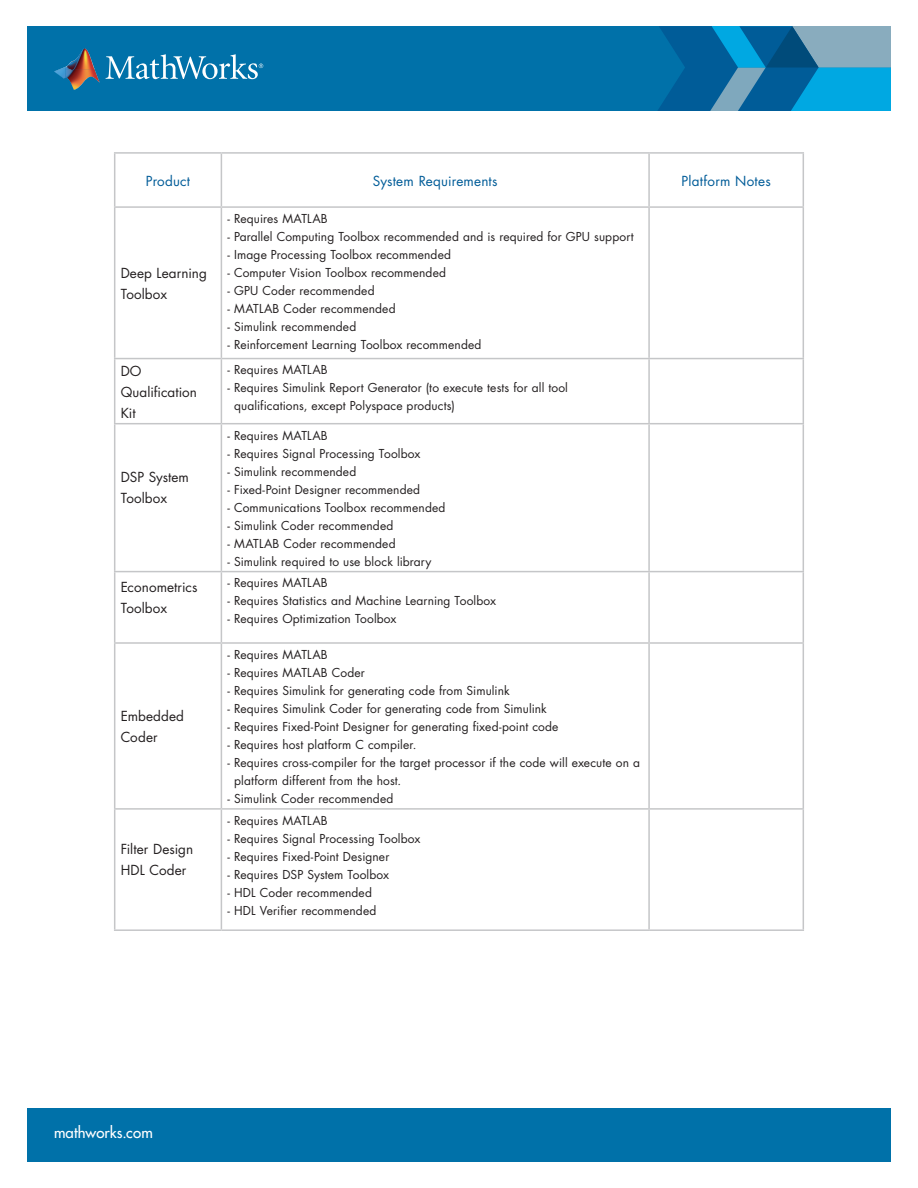
<style>
.page{position:relative;width:918px;height:1188px;background:#fff}
.page>*{position:absolute;margin:0;border:0;box-sizing:border-box;transform-origin:0 0}
.t1{font:500 15px "Futura Std";letter-spacing:.01em;color:#fff}
.t2{font:13.5px/21px "Futura Std";letter-spacing:.005em;color:#231f20}
.Body_-_Heading{font:13.5px "Futura Std";letter-spacing:.015em;color:#005c98}
.t3{font:12px/18px "Futura Std";letter-spacing:.01em;color:#231f20}
</style>
<div class="page">
<div style="left:27px;top:26px;width:864px;height:85px;background:#0071a9"></div>
<div style="left:27px;top:1108px;width:864px;height:54px;background:#0071a9"></div>
<svg style="left:658px;top:26px;width:233px;height:85px;background:#2082b2"></svg>
<img style="left:65px;top:48px;width:30px;height:21px">
<svg style="left:54px;top:67px;width:11px;height:11px"></svg>
<img style="left:65px;top:69px;width:35px;height:21px">
<svg style="left:106px;top:54px;width:157px;height:25px"></svg>
<hr style="left:114px;top:206px;width:107px;height:2px;background:#c5c6c8">
<hr style="left:114px;top:208px;width:1px;height:150px;background:#c5c6c8">
<hr style="left:221px;top:206px;width:428px;height:2px;background:#c5c6c8">
<hr style="left:221px;top:208px;width:1px;height:150px;background:#c5c6c8">
<hr style="left:649px;top:206px;width:155px;height:2px;background:#c5c6c8">
<hr style="left:648px;top:208px;width:2px;height:150px;background:#c5c6c8">
<hr style="left:803px;top:208px;width:1px;height:150px;background:#c5c6c8">
<hr style="left:114px;top:358px;width:107px;height:1px;background:#c5c6c8">
<hr style="left:114px;top:359px;width:1px;height:64px;background:#c5c6c8">
<hr style="left:221px;top:358px;width:428px;height:1px;background:#c5c6c8">
<hr style="left:221px;top:359px;width:1px;height:64px;background:#c5c6c8">
<hr style="left:649px;top:358px;width:155px;height:1px;background:#c5c6c8">
<hr style="left:648px;top:359px;width:2px;height:64px;background:#c5c6c8">
<hr style="left:803px;top:359px;width:1px;height:64px;background:#c5c6c8">
<hr style="left:114px;top:423px;width:107px;height:1px;background:#c5c6c8">
<hr style="left:114px;top:424px;width:1px;height:147px;background:#c5c6c8">
<hr style="left:221px;top:423px;width:428px;height:1px;background:#c5c6c8">
<hr style="left:221px;top:424px;width:1px;height:147px;background:#c5c6c8">
<hr style="left:649px;top:423px;width:155px;height:1px;background:#c5c6c8">
<hr style="left:648px;top:424px;width:2px;height:147px;background:#c5c6c8">
<hr style="left:803px;top:424px;width:1px;height:147px;background:#c5c6c8">
<hr style="left:114px;top:571px;width:107px;height:1px;background:#c5c6c8">
<hr style="left:114px;top:572px;width:1px;height:70px;background:#c5c6c8">
<hr style="left:221px;top:571px;width:428px;height:1px;background:#c5c6c8">
<hr style="left:221px;top:572px;width:1px;height:70px;background:#c5c6c8">
<hr style="left:649px;top:571px;width:155px;height:1px;background:#c5c6c8">
<hr style="left:648px;top:572px;width:2px;height:70px;background:#c5c6c8">
<hr style="left:803px;top:572px;width:1px;height:70px;background:#c5c6c8">
<hr style="left:114px;top:642px;width:107px;height:2px;background:#c5c6c8">
<hr style="left:114px;top:644px;width:1px;height:164px;background:#c5c6c8">
<hr style="left:221px;top:642px;width:428px;height:2px;background:#c5c6c8">
<hr style="left:221px;top:644px;width:1px;height:164px;background:#c5c6c8">
<hr style="left:649px;top:642px;width:155px;height:2px;background:#c5c6c8">
<hr style="left:648px;top:644px;width:2px;height:164px;background:#c5c6c8">
<hr style="left:803px;top:644px;width:1px;height:164px;background:#c5c6c8">
<hr style="left:114px;top:808px;width:107px;height:2px;background:#c5c6c8">
<hr style="left:114px;top:810px;width:1px;height:119px;background:#c5c6c8">
<hr style="left:221px;top:808px;width:428px;height:2px;background:#c5c6c8">
<hr style="left:221px;top:810px;width:1px;height:119px;background:#c5c6c8">
<hr style="left:649px;top:808px;width:155px;height:2px;background:#c5c6c8">
<hr style="left:648px;top:810px;width:2px;height:119px;background:#c5c6c8">
<hr style="left:803px;top:810px;width:1px;height:119px;background:#c5c6c8">
<hr style="left:114px;top:929px;width:107px;height:2px;background:#c5c6c8">
<hr style="left:221px;top:929px;width:428px;height:2px;background:#c5c6c8">
<hr style="left:649px;top:929px;width:155px;height:2px;background:#c5c6c8">
<hr style="left:114px;top:152px;width:107px;height:2px;background:#c5c6c8">
<hr style="left:114px;top:154px;width:1px;height:52px;background:#c5c6c8">
<hr style="left:221px;top:152px;width:428px;height:2px;background:#c5c6c8">
<hr style="left:221px;top:154px;width:1px;height:52px;background:#c5c6c8">
<hr style="left:649px;top:152px;width:155px;height:2px;background:#c5c6c8">
<hr style="left:648px;top:154px;width:2px;height:52px;background:#c5c6c8">
<hr style="left:803px;top:154px;width:1px;height:52px;background:#c5c6c8">
<p class="Body_-_Heading" style="left:146px;top:172px;width:46px">Product</p>
<p class="Body_-_Heading" style="left:373px;top:172px;width:126px">System Requirements</p>
<p class="Body_-_Heading" style="left:682px;top:172px;width:91px">Platform Notes</p>
<p class="t2" style="left:121px;top:263px;width:88px">Deep Learning<br>Toolbox</p>
<p class="t2" style="left:121px;top:360px;width:78px">DO<br>Qualification</p>
<p class="t2" style="left:121px;top:402px;width:16px">Kit</p>
<p class="t2" style="left:121px;top:467px;width:70px">DSP System</p>
<p class="t2" style="left:121px;top:488px;width:48px">Toolbox</p>
<p class="t2" style="left:121px;top:577px;width:78px">Econometrics</p>
<p class="t2" style="left:121px;top:598px;width:48px">Toolbox</p>
<p class="t2" style="left:121px;top:706px;width:65px">Embedded<br>Coder</p>
<p class="t2" style="left:121px;top:839px;width:74px">Filter Design<br>HDL Coder</p>
<p class="t3" style="left:227px;top:210px;width:102px">- Requires MATLAB</p>
<p class="t3" style="left:227px;top:228px;width:408px">- Parallel Computing Toolbox recommended and is required for GPU support</p>
<p class="t3" style="left:227px;top:246px;width:225px">- Image Processing Toolbox recommended</p>
<p class="t3" style="left:227px;top:264px;width:220px">- Computer Vision Toolbox recommended</p>
<p class="t3" style="left:227px;top:282px;width:149px">- GPU Coder recommended</p>
<p class="t3" style="left:227px;top:300px;width:170px">- MATLAB Coder recommended</p>
<p class="t3" style="left:227px;top:318px;width:130px">- Simulink recommended</p>
<p class="t3" style="left:227px;top:336px;width:256px">- Reinforcement Learning Toolbox recommended</p>
<p class="t3" style="left:227px;top:361px;width:102px">- Requires MATLAB</p>
<p class="t3" style="left:234px;top:379px;width:335px;text-indent:-7px">- Requires Simulink Report Generator (to execute tests for all tool qualifications, except Polyspace products)</p>
<p class="t3" style="left:227px;top:426px;width:102px">- Requires MATLAB</p>
<p class="t3" style="left:227px;top:444px;width:195px">- Requires Signal Processing Toolbox</p>
<p class="t3" style="left:227px;top:462px;width:130px">- Simulink recommended</p>
<p class="t3" style="left:227px;top:480px;width:194px">- Fixed-Point Designer recommended</p>
<p class="t3" style="left:227px;top:498px;width:220px">- Communications Toolbox recommended</p>
<p class="t3" style="left:227px;top:516px;width:168px">- Simulink Coder recommended</p>
<p class="t3" style="left:227px;top:534px;width:170px">- MATLAB Coder recommended</p>
<p class="t3" style="left:227px;top:552px;width:206px">- Simulink required to use block library</p>
<p class="t3" style="left:227px;top:574px;width:102px">- Requires MATLAB</p>
<p class="t3" style="left:227px;top:592px;width:270px">- Requires Statistics and Machine Learning Toolbox</p>
<p class="t3" style="left:227px;top:610px;width:171px">- Requires Optimization Toolbox</p>
<p class="t3" style="left:227px;top:646px;width:102px">- Requires MATLAB</p>
<p class="t3" style="left:227px;top:664px;width:139px">- Requires MATLAB Coder</p>
<p class="t3" style="left:227px;top:682px;width:284px">- Requires Simulink for generating code from Simulink</p>
<p class="t3" style="left:227px;top:700px;width:321px">- Requires Simulink Coder for generating code from Simulink</p>
<p class="t3" style="left:227px;top:718px;width:333px">- Requires Fixed-Point Designer for generating fixed-point code</p>
<p class="t3" style="left:227px;top:736px;width:191px">- Requires host platform C compiler.</p>
<p class="t3" style="left:234px;top:754px;width:407px;text-indent:-7px">- Requires cross-compiler for the target processor if the code will execute on a platform different from the host.</p>
<p class="t3" style="left:227px;top:790px;width:168px">- Simulink Coder recommended</p>
<p class="t3" style="left:227px;top:812px;width:102px">- Requires MATLAB</p>
<p class="t3" style="left:227px;top:830px;width:195px">- Requires Signal Processing Toolbox</p>
<p class="t3" style="left:227px;top:848px;width:163px">- Requires Fixed-Point Designer</p>
<p class="t3" style="left:227px;top:866px;width:163px">- Requires DSP System Toolbox</p>
<p class="t3" style="left:227px;top:884px;width:146px">- HDL Coder recommended</p>
<p class="t3" style="left:227px;top:902px;width:150px">- HDL Verifier recommended</p>
<p class="t1" style="left:54px;top:1123px;width:100px">mathworks.com</p>
</div>
